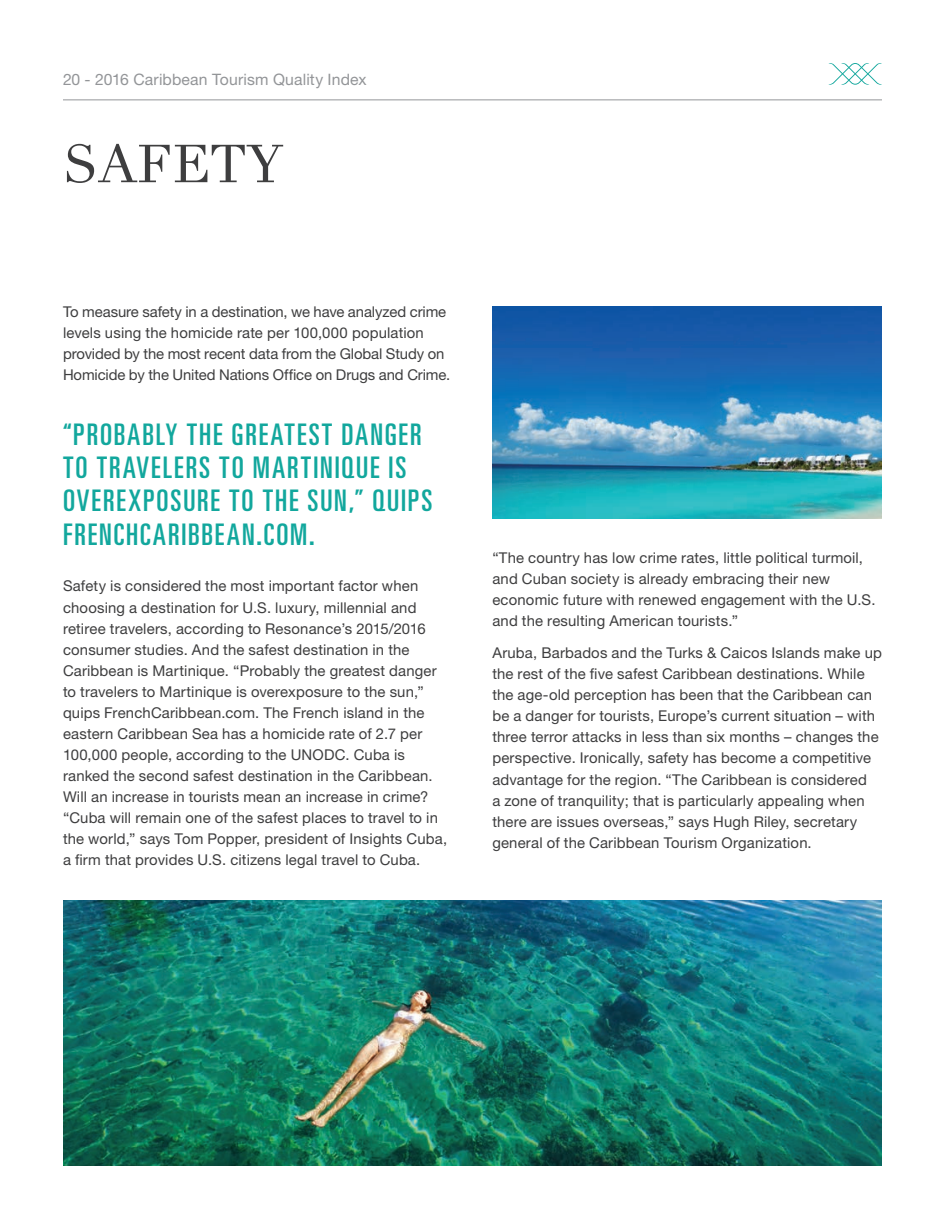
<style>
.page{position:relative;width:945px;height:1229px;background:#fff}
.page>*{position:absolute;margin:0;border:0;box-sizing:border-box;transform-origin:0 0}
.t1{font:52.5px "Didote Text Pro";color:#3e3e3f}
.Body_Copy_10_13{font:ultra-condensed 29.75px/33.2px "Univers LT Std";letter-spacing:.065em;color:#12a79d}
.t2{font:15.75px "Helvetica Neue LT Std";letter-spacing:.01em;color:#939598}
.t3{font:14.88px/21px "Helvetica Neue LT Std";letter-spacing:.01em;color:#3e3e3f}
</style>
<div class="page">
<svg style="left:828px;top:63px;width:54px;height:22px"></svg>
<hr style="left:63px;top:99px;width:819px;height:1px;background:#939598">
<img style="left:492px;top:306px;width:390px;height:212px">
<img style="left:63px;top:900px;width:819px;height:266px">
<p class="t2" style="left:63px;top:70px;width:305px">20 - 2016 Caribbean Tourism Quality Index</p>
<p class="t1" style="left:63px;top:132px;width:222px">SAFETY</p>
<p class="t3" style="left:63px;top:301px;width:389px">To measure safety in a destination, we have analyzed crime levels using the homicide rate per 100,000 population provided by the most recent data from the Global Study on Homicide by the United Nations Office on Drugs and Crime.</p>
<p class="Body_Copy_10_13" style="left:63px;top:417px;width:371px">“PROBABLY THE GREATEST DANGER<br>TO TRAVELERS TO MARTINIQUE IS<br>OVEREXPOSURE TO THE SUN,” QUIPS<br>FRENCHCARIBBEAN.COM.</p>
<p class="t3" style="left:63px;top:575px;width:386px">Safety is considered the most important factor when choosing a destination for U.S. luxury, millennial and retiree travelers, according to Resonance’s 2015/2016 consumer studies. And the safest destination in the Caribbean is Martinique. “Probably the greatest danger to travelers to Martinique is overexposure to the sun,” quips FrenchCaribbean.com. The French island in the eastern Caribbean Sea has a homicide rate of 2.7 per 100,000 people, according to the UNODC. Cuba is ranked the second safest destination in the Caribbean.<br>Will an increase in tourists mean an increase in crime? “Cuba will remain one of the safest places to travel to in the world,” says Tom Popper, president of Insights Cuba, a firm that provides U.S. citizens legal travel to Cuba.</p>
<p class="t3" style="left:492px;top:547px;width:385px">“The country has low crime rates, little political turmoil, and Cuban society is already embracing their new economic future with renewed engagement with the U.S. and the resulting American tourists.”</p>
<p class="t3" style="left:492px;top:642px;width:391px">Aruba, Barbados and the Turks &amp; Caicos Islands make up the rest of the five safest Caribbean destinations. While the age-old perception has been that the Caribbean can be a danger for tourists, Europe’s current situation – with three terror attacks in less than six months – changes the perspective. Ironically, safety has become a competitive advantage for the region. “The Caribbean is considered<br>a zone of tranquility; that is particularly appealing when there are issues overseas,” says Hugh Riley, secretary general of the Caribbean Tourism Organization.</p>
</div>
